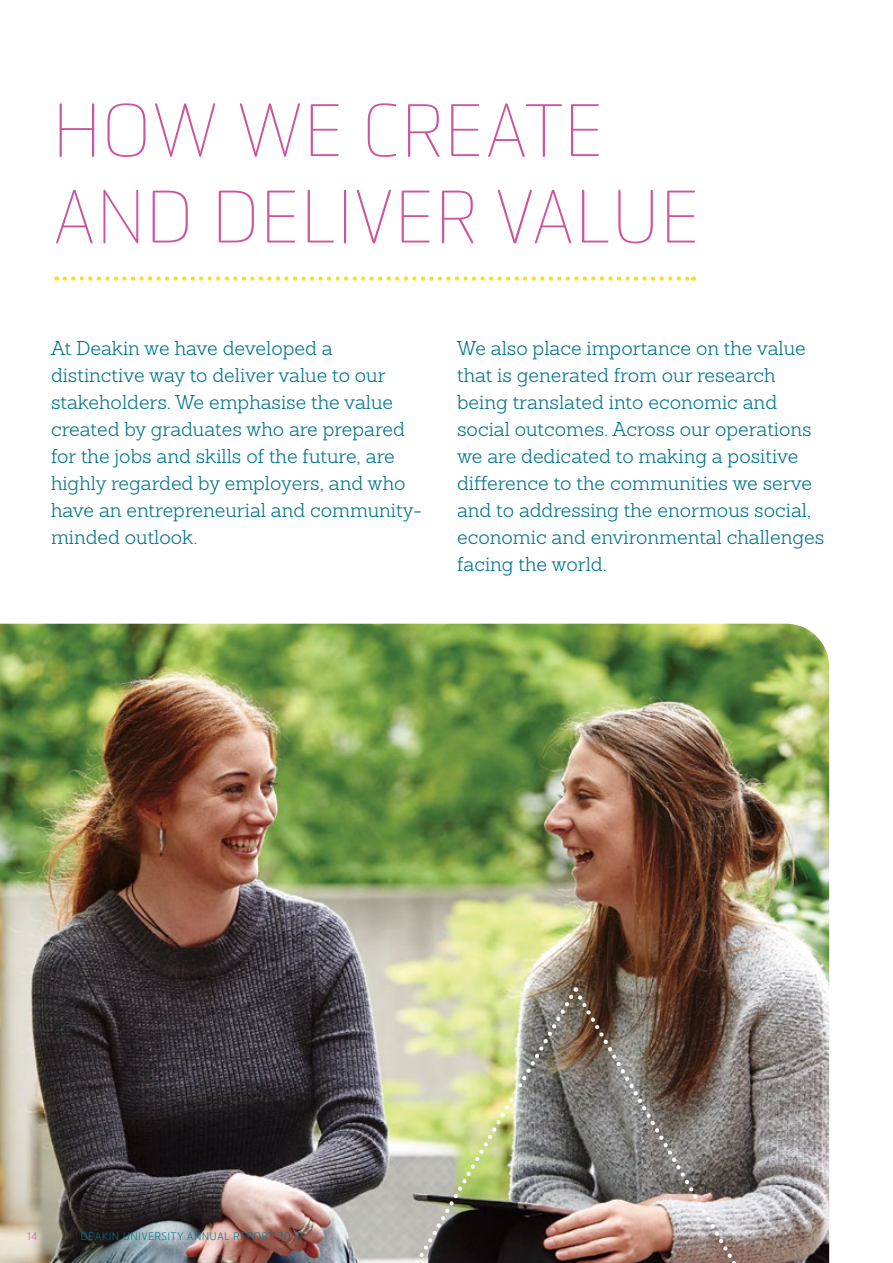
<style>
.page{position:relative;width:893px;height:1263px;background:#fff}
.page>*{position:absolute;margin:0;border:0;box-sizing:border-box;transform-origin:0 0}
.t1{font:100 72px/86.4px "Sommet Rounded";letter-spacing:.05em;color:#ce539e}
.t2{font:300 19.5px/27px "Sanchez Slab";color:#00748d}
.t3{font:300 10.5px "Sommet Rounded";letter-spacing:.09em;color:#00748d}
.t4{font:300 10.5px "Sommet Rounded";color:#ce539e}
</style>
<div class="page">
<svg style="left:65px;top:276px;width:629px;height:5px"></svg>
<img style="left:0;top:624px;width:829px;height:639px">
<img style="left:572px;top:987px;width:223px;height:276px">
<img style="left:353px;top:991px;width:224px;height:272px">
<h1 class="t1" style="left:54px;top:90px;width:646px">HOW WE CREATE<br>AND DELIVER VALUE</h1>
<p class="t2" style="left:51px;top:334px;width:373px">At Deakin we have developed a distinctive way to deliver value to our stakeholders. We emphasise the value created by graduates who are prepared for the jobs and skills of the future, are highly regarded by employers, and who have an entrepreneurial and community&shy;minded outlook.</p>
<p class="t2" style="left:457px;top:334px;width:369px">We also place importance on the value that is generated from our research being translated into economic and social outcomes. Across our operations we are dedicated to making a positive difference to the communities we serve and to addressing the enormous social, economic and environmental challenges facing the world.</p>
<p class="t4" style="left:27px;top:1230px;width:12px">14</p>
<p class="t3" style="left:81px;top:1230px;width:223px">DEAKIN UNIVERSITY ANNUAL REPORT 2019</p>
</div>
